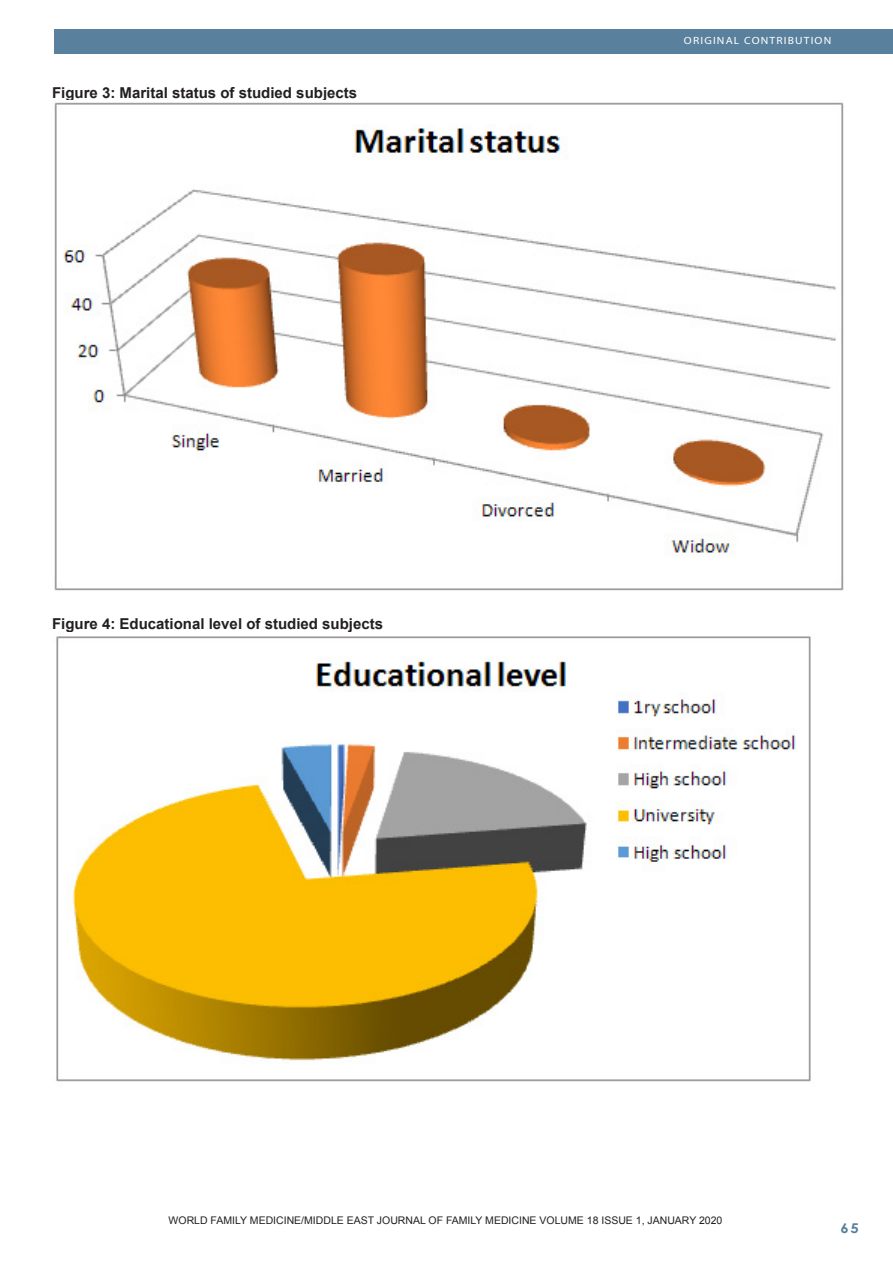
<style>
.page{position:relative;width:893px;height:1263px;background:#fff}
.page>*{position:absolute;margin:0;border:0;box-sizing:border-box;transform-origin:0 0}
.Footnote_Text{font:700 15px "Arial";color:#231f20}
.t1{font:700 13.5px "Century Gothic";color:#59809c;scale:1.1 1}
.Footnote_Text-2{font:10.5px "Arial";color:#231f20}
.t2{font:10.5px "Myriad";letter-spacing:.1em;color:#fff;scale:1.1 1}
</style>
<div class="page">
<div style="left:54px;top:30px;width:839px;height:24px;background:#59809c"></div>
<img style="left:54px;top:102px;width:790px;height:489px">
<img style="left:56px;top:636px;width:755px;height:446px">
<p class="Footnote_Text" style="left:52px;top:83px;width:307px">Figure 3: Marital status of studied subjects</p>
<p class="Footnote_Text" style="left:52px;top:614px;width:332px">Figure 4: Educational level of studied subjects</p>
<p class="t2" style="left:684px;top:35px;width:135px">ORIGINAL CONTRIBUTION</p>
<p class="Footnote_Text-2" style="left:169px;top:1214px;width:555px">WORLD FAMILY MEDICINE/MIDDLE EAST JOURNAL OF FAMILY MEDICINE VOLUME 18 ISSUE 1, JANUARY 2020</p>
<p class="t1" style="left:840px;top:1218px;width:18px">65</p>
</div>
